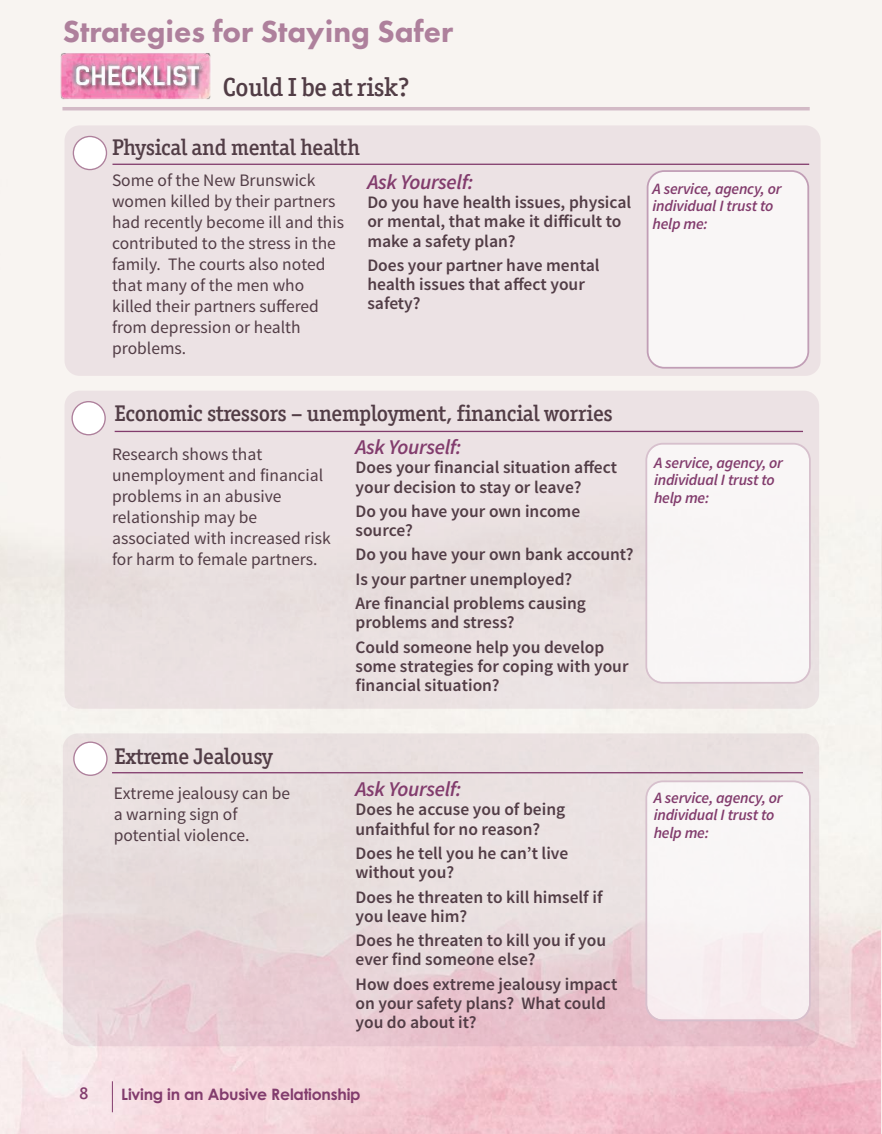
<style>
.page{position:relative;width:882px;height:1134px;background:#fff}
.page>*{position:absolute;margin:0;border:0;box-sizing:border-box;transform-origin:0 0}
.t1{font:800 31.5px "Futura PT";color:#ae809c}
.t2{font:500 26.25px "Officina Ser ITC";letter-spacing:-.015em;color:#523d46}
.t3{font:500 22.75px "Officina Ser ITC";letter-spacing:-.015em;color:#523d46}
.t4{font:italic 600 21px "Source Sans Pro";letter-spacing:-.015em;color:#823c6d}
.t5{font:600 17.5px/19.2px "Source Sans Pro";color:#523d46}
.t6{font:17.5px/21px "Source Sans Pro";color:#523d46}
.t7{font:500 17.5px "Officina Ser ITC";color:#823c6d}
.t8{font:italic 600 15.75px/17.5px "Source Sans Pro";letter-spacing:-.015em;color:#823c6d}
.t9{font:700 15.75px "Century Gothic";letter-spacing:-.015em;color:#823c6d}
</style>
<div class="page">
<img style="left:880px;top:0;width:2px;height:1134px">
<hr style="left:112px;top:1081px;width:1px;height:31px;background:#823c6d">
<div style="left:65px;top:125px;width:756px;height:251px;background:#ece2e4;border-radius:15px"></div>
<div style="left:647px;top:170px;width:162px;height:199px;background:#f9f6f6"></div>
<hr style="left:112px;top:164px;width:697px;height:1px;background:#823c6d">
<svg style="left:73px;top:136px;width:34px;height:34px"></svg>
<img style="left:57px;top:51px;width:155px;height:52px">
<hr style="left:62px;top:107px;width:748px;height:3px;background:#d3bac6">
<div style="left:65px;top:391px;width:754px;height:318px;background:#ece2e2;border-radius:15px"></div>
<div style="left:645px;top:443px;width:166px;height:241px;background:#f8f6f6"></div>
<svg style="left:71px;top:401px;width:35px;height:34px"></svg>
<hr style="left:115px;top:431px;width:688px;height:1px;background:#823c6d">
<div style="left:63px;top:733px;width:756px;height:313px;background:#ae809c;border-radius:15px;opacity:.15"></div>
<svg style="left:645px;top:780px;width:166px;height:241px"></svg>
<svg style="left:73px;top:742px;width:35px;height:34px"></svg>
<hr style="left:112px;top:772px;width:691px;height:1px;background:#823c6d">
<h1 class="t1" style="left:63px;top:19px;width:392px">Strategies for Staying Safer</h1>
<h2 class="t2" style="left:223px;top:78px;width:188px">Could I be at risk?</h2>
<h3 class="t3" style="left:112px;top:139px;width:249px">Physical and mental health</h3>
<p class="t6" style="left:112px;top:171px;width:234px">Some of the New Brunswick women killed by their partners had recently become ill and this contributed to the stress in the family. The courts also noted that many of the men who killed their partners suffered from depression or health problems.</p>
<p class="t4" style="left:367px;top:174px;width:108px">Ask Yourself:</p>
<p class="t5" style="left:367px;top:194px;width:265px">Do you have health issues, physical or mental, that make it difficult to make a safety plan?</p>
<p class="t5" style="left:367px;top:257px;width:234px">Does your partner have mental health issues that affect your safety?</p>
<h3 class="t3" style="left:115px;top:405px;width:500px">Economic stressors – unemployment, financial worries</h3>
<p class="t6" style="left:112px;top:445px;width:220px">Research shows that unemployment and financial problems in an abusive relationship may be associated with increased risk for harm to female partners.</p>
<p class="t4" style="left:356px;top:439px;width:108px">Ask Yourself:</p>
<p class="t5" style="left:356px;top:459px;width:263px">Does your financial situation affect your decision to stay or leave?</p>
<p class="t5" style="left:356px;top:503px;width:226px">Do you have your own income source?</p>
<p class="t5" style="left:356px;top:544px;width:280px;line-height:24.3px">Do you have your own bank account?<br>Is your partner unemployed?<br>Are financial problems causing</p>
<p class="t5" style="left:356px;top:612px;width:250px;line-height:24.3px">problems and stress?<br>Could someone help you develop</p>
<p class="t5" style="left:356px;top:658px;width:275px">some strategies for coping with your financial situation?</p>
<p class="t8" style="left:653px;top:181px;width:130px">A service, agency, or individual I trust to help me:</p>
<p class="t8" style="left:654px;top:455px;width:130px">A service, agency, or individual I trust to help me:</p>
<h3 class="t3" style="left:115px;top:748px;width:160px">Extreme Jealousy</h3>
<p class="t6" style="left:114px;top:784px;width:178px">Extreme jealousy can be a warning sign of potential violence.</p>
<p class="t4" style="left:356px;top:781px;width:108px">Ask Yourself:</p>
<p class="t5" style="left:356px;top:801px;width:211px">Does he accuse you of being unfaithful for no reason?</p>
<p class="t5" style="left:356px;top:845px;width:214px">Does he tell you he can’t live without you?</p>
<p class="t5" style="left:356px;top:888px;width:249px">Does he threaten to kill himself if you leave him?</p>
<p class="t5" style="left:356px;top:932px;width:252px">Does he threaten to kill you if you ever find someone else?</p>
<p class="t5" style="left:356px;top:976px;width:263px">How does extreme jealousy impact on your safety plans? What could you do about it?</p>
<p class="t7" style="left:80px;top:1086px;width:10px">8</p>
<p class="t9" style="left:121px;top:1085px;width:241px">Living in an Abusive Relationship</p>
<p class="t8" style="left:654px;top:790px;width:130px">A service, agency, or individual I trust to help me:</p>
</div>
